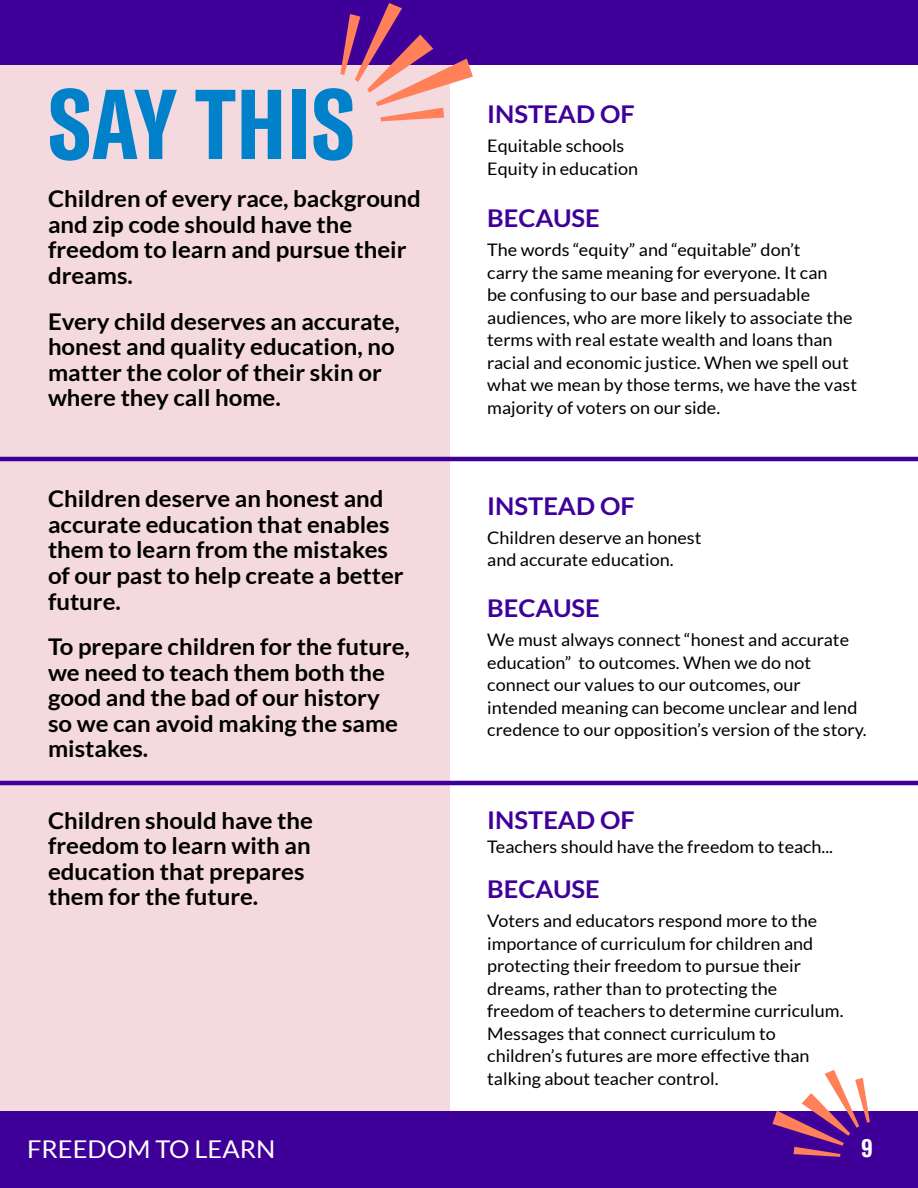
<style>
.page{position:relative;width:918px;height:1188px;background:#fff}
.page>*{position:absolute;margin:0;border:0;box-sizing:border-box;transform-origin:0 0}
.t1{font:97.5px "GT America Cm Bd";letter-spacing:.01em;color:#0081c9}
.t2{font:25.5px "GT America Cm Bd";color:#fff}
.t3{font:700 24.45px "Lato";color:#3f0099;scale:1.04 1}
.t4{font:24.45px "Lato";color:#fff;scale:1.04 1}
.t5{font:700 23.1px/25.5px "Lato";color:#000;scale:1.04 1}
.t6{font:17.25px/22.5px "Lato";color:#000;scale:1.04 1}
</style>
<div class="page">
<div style="left:0;top:57px;width:450px;height:1077px;background:#f4d9df"></div>
<div style="left:0;top:1112px;width:918px;height:76px;background:#3f0099"></div>
<div style="left:0;top:0;width:918px;height:64px;background:#3f0099"></div>
<svg style="left:340px;top:3px;width:133px;height:118px"></svg>
<svg style="left:772px;top:1070px;width:98px;height:87px"></svg>
<hr style="left:0;top:457px;width:918px;height:4px;background:#3f0099">
<hr style="left:0;top:781px;width:918px;height:4px;background:#3f0099">
<h1 class="t1" style="left:48px;top:66px;width:308px">SAY THIS</h1>
<h3 class="t5" style="left:48px;top:186px;width:360px">Children of every race, background and zip code should have the freedom to learn and pursue their dreams.</h3>
<h3 class="t5" style="left:48px;top:308px;width:340px">Every child deserves an accurate, honest and quality education, no matter the color of their skin or where they call home.</h3>
<h3 class="t5" style="left:48px;top:486px;width:344px">Children deserve an honest and accurate education that enables them to learn from the mistakes of our past to help create a better future.</h3>
<h3 class="t5" style="left:48px;top:634px;width:350px">To prepare children for the future, we need to teach them both the good and the bad of our history<br>so we can avoid making the same mistakes.</h3>
<h3 class="t3" style="left:487px;top:100px;width:143px">INSTEAD OF</h3>
<p class="t6" style="left:487px;top:135px;width:147px">Equitable schools<br>Equity in education</p>
<h3 class="t3" style="left:487px;top:204px;width:110px">BECAUSE</h3>
<p class="t6" style="left:487px;top:238px;width:357px">The words “equity” and “equitable” don’t<br>carry the same meaning for everyone. It can<br>be confusing to our base and persuadable audiences, who are more likely to associate the terms with real estate wealth and loans than racial and economic justice. When we spell out what we mean by those terms, we have the vast majority of voters on our side.</p>
<h3 class="t3" style="left:487px;top:492px;width:143px">INSTEAD OF</h3>
<p class="t6" style="left:487px;top:526px;width:208px">Children deserve an honest and accurate education.</p>
<h3 class="t3" style="left:487px;top:594px;width:110px">BECAUSE</h3>
<p class="t6" style="left:487px;top:629px;width:366px">We must always connect “honest and accurate education” to outcomes. When we do not connect our values to our outcomes, our intended meaning can become unclear and lend credence to our opposition’s version of the story.</p>
<h3 class="t5" style="left:48px;top:807px;width:256px">Children should have the freedom to learn with an education that prepares them for the future.</h3>
<h3 class="t3" style="left:487px;top:806px;width:143px">INSTEAD OF</h3>
<p class="t6" style="left:487px;top:836px;width:334px">Teachers should have the freedom to teach...</p>
<h3 class="t3" style="left:487px;top:875px;width:110px">BECAUSE</h3>
<h3 class="t4" style="left:27px;top:1135px;width:240px">FREEDOM TO LEARN</h3>
<p class="t6" style="left:487px;top:910px;width:344px">Voters and educators respond more to the importance of curriculum for children and protecting their freedom to pursue their dreams, rather than to protecting the freedom of teachers to determine curriculum.<br>Messages that connect curriculum to children’s futures are more effective than talking about teacher control.</p>
<h2 class="t2" style="left:862px;top:1132px;width:13px">9</h2>
</div>
